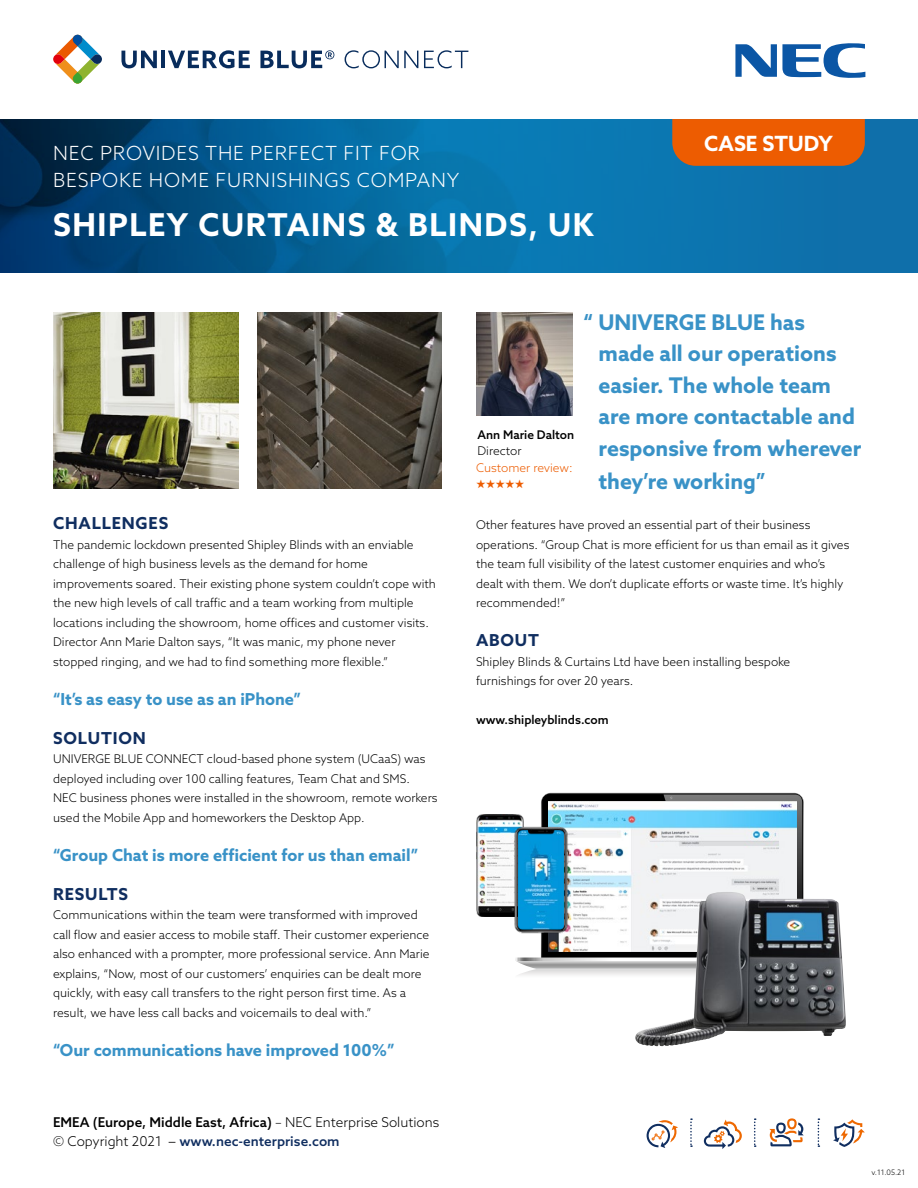
<style>
.page{position:relative;width:918px;height:1188px;background:#fff}
.page>*{position:absolute;margin:0;border:0;box-sizing:border-box;transform-origin:0 0}
.t1{font:700 31.5px "Azo Sans";letter-spacing:.05em;color:#fff}
.t2{font:700 21.6px/31.8px "Azo Sans";color:#3992c7}
.t3{font:700 21px "Azo Sans";color:#fff}
.t4{font:300 19.5px/27px "Azo Sans";letter-spacing:.04em;color:#fff}
.t5{font:700 16.5px "Azo Sans";color:#3992c7}
.t6{font:700 16.5px "Azo Sans";letter-spacing:.05em;color:#102e60}
.t7{font:300 13.5px/19.5px "Azo Sans";color:#000}
.t8{font:300 12px/19.5px "Azo Sans";color:#000}
.t9{font:500 12px "Azo Sans";color:#000}
.t10{font:300 12px "Azo Sans";color:#ed5c01}
.t11{font:12px "Zapf Dingbats ITC";color:#ed5c01}
.t12{font:300 7.5px "Azo Sans";color:#000}
.s1{font-weight:500}
.s2{font-family:"Helvetica Neue LT Pro"}
.s3{font-weight:500;color:#102e60}
</style>
<div class="page">
<div style="left:0;top:119px;width:918px;height:153px;background:#0f6faa"></div>
<svg style="left:735px;top:43px;width:130px;height:35px"></svg>
<svg style="left:647px;top:1120px;width:31px;height:28px"></svg>
<svg style="left:769px;top:1118px;width:35px;height:28px"></svg>
<svg style="left:704px;top:1120px;width:38px;height:29px"></svg>
<svg style="left:833px;top:1119px;width:32px;height:28px"></svg>
<svg style="left:818px;top:1118px;width:1px;height:29px"></svg>
<svg style="left:754px;top:1118px;width:2px;height:29px"></svg>
<svg style="left:690px;top:1118px;width:2px;height:29px"></svg>
<svg style="left:53px;top:35px;width:49px;height:49px"></svg>
<svg style="left:121px;top:51px;width:36px;height:17px"></svg>
<hr style="left:161px;top:51px;width:4px;height:17px;background:#082c5c">
<svg style="left:168px;top:50px;width:82px;height:18px"></svg>
<svg style="left:260px;top:50px;width:74px;height:18px"></svg>
<svg style="left:345px;top:50px;width:73px;height:18px"></svg>
<svg style="left:424px;top:50px;width:44px;height:18px"></svg>
<div style="left:423px;top:119px;width:175px;height:153px;background:#0979b4"></div>
<svg style="left:672px;top:119px;width:193px;height:47px;background:#e55c06"></svg>
<svg style="left:515px;top:794px;width:315px;height:191px"></svg>
<img style="left:549px;top:802px;width:248px;height:149px">
<img style="left:635px;top:892px;width:86px;height:154px">
<img style="left:476px;top:814px;width:48px;height:102px">
<img style="left:511px;top:824px;width:65px;height:114px">
<svg style="left:0;top:119px;width:423px;height:153px"></svg>
<img style="left:53px;top:312px;width:185px;height:177px">
<img style="left:476px;top:312px;width:97px;height:103px">
<img style="left:257px;top:312px;width:185px;height:177px">
<h3 class="t4" style="left:53px;top:139px;width:408px">NEC PROVIDES THE PERFECT FIT FOR<br>BESPOKE HOME FURNISHINGS COMPANY</h3>
<h1 class="t1" style="left:53px;top:204px;width:542px">SHIPLEY CURTAINS &amp; BLINDS, UK</h1>
<h3 class="t3" style="left:704px;top:130px;width:130px">CASE STUDY</h3>
<h3 class="t6" style="left:53px;top:513px;width:117px">CHALLENGES</h3>
<p class="t8" style="left:53px;top:535px;width:384px">The pandemic lockdown presented Shipley Blinds with an enviable challenge of high business levels as the demand for home improvements soared. Their existing phone system couldn’t cope with the new high levels of call traffic and a team working from multiple locations including the showroom, home offices and customer visits.<br>Director Ann Marie Dalton says, “It was manic, my phone never stopped ringing, and we had to find something more flexible.”</p>
<h3 class="t5" style="left:53px;top:688px;width:249px">“It’s as easy to use as an iPhone”</h3>
<h3 class="t6" style="left:53px;top:727px;width:94px">SOLUTION</h3>
<p class="t8" style="left:53px;top:749px;width:386px">UNIVERGE BLUE CONNECT cloud-based phone system (UCaaS) was deployed including over 100 calling features, Team Chat and SMS.<br>NEC business phones were installed in the showroom, remote workers used the Mobile App and homeworkers the Desktop App.</p>
<h3 class="t5" style="left:53px;top:844px;width:366px">“Group Chat is more efficient for us than email”</h3>
<h3 class="t6" style="left:53px;top:883px;width:76px">RESULTS</h3>
<p class="t8" style="left:53px;top:905px;width:378px">Communications within the team were transformed with improved call flow and easier access to mobile staff. Their customer experience also enhanced with a prompter, more professional service. Ann Marie explains, “Now, most of our customers’ enquiries can be dealt more quickly, with easy call transfers to the right person first time. As a result, we have less call backs and voicemails to deal with.”</p>
<h3 class="t5" style="left:53px;top:1039px;width:343px">“Our communications have improved 100%”</h3>
<p class="t7" style="left:53px;top:1112px;width:388px"><span class="s1">EMEA (Europe, Middle East, Africa)</span> – NEC Enterprise Solutions © Copyright 2021 <span class="s2">–</span> <span class="s3">www.nec-enterprise.com</span></p>
<p class="t9" style="left:478px;top:427px;width:98px">Ann Marie Dalton</p>
<p class="t8" style="left:478px;top:441px;width:46px">Director</p>
<p class="t10" style="left:476px;top:460px;width:98px">Customer review:</p>
<p class="t11" style="left:476px;top:479px;width:50px">★★★★★</p>
<h2 class="t2" style="left:599px;top:306px;width:264px;text-indent:-15px">“ UNIVERGE BLUE has made all our operations easier. The whole team are more contactable and responsive from wherever they’re working”</h2>
<p class="t8" style="left:476px;top:515px;width:375px">Other features have proved an essential part of their business operations. “Group Chat is more efficient for us than email as it gives the team full visibility of the latest customer enquiries and who’s dealt with them. We don’t duplicate efforts or waste time. It’s highly recommended!”</p>
<h3 class="t6" style="left:476px;top:629px;width:64px">ABOUT</h3>
<p class="t8" style="left:476px;top:652px;width:316px">Shipley Blinds &amp; Curtains Ltd have been installing bespoke furnishings for over 20 years.</p>
<p class="t9" style="left:476px;top:712px;width:134px">www.shipleyblinds.com</p>
<p class="t12" style="left:872px;top:1168px;width:35px">v.11.05.21</p>
</div>
